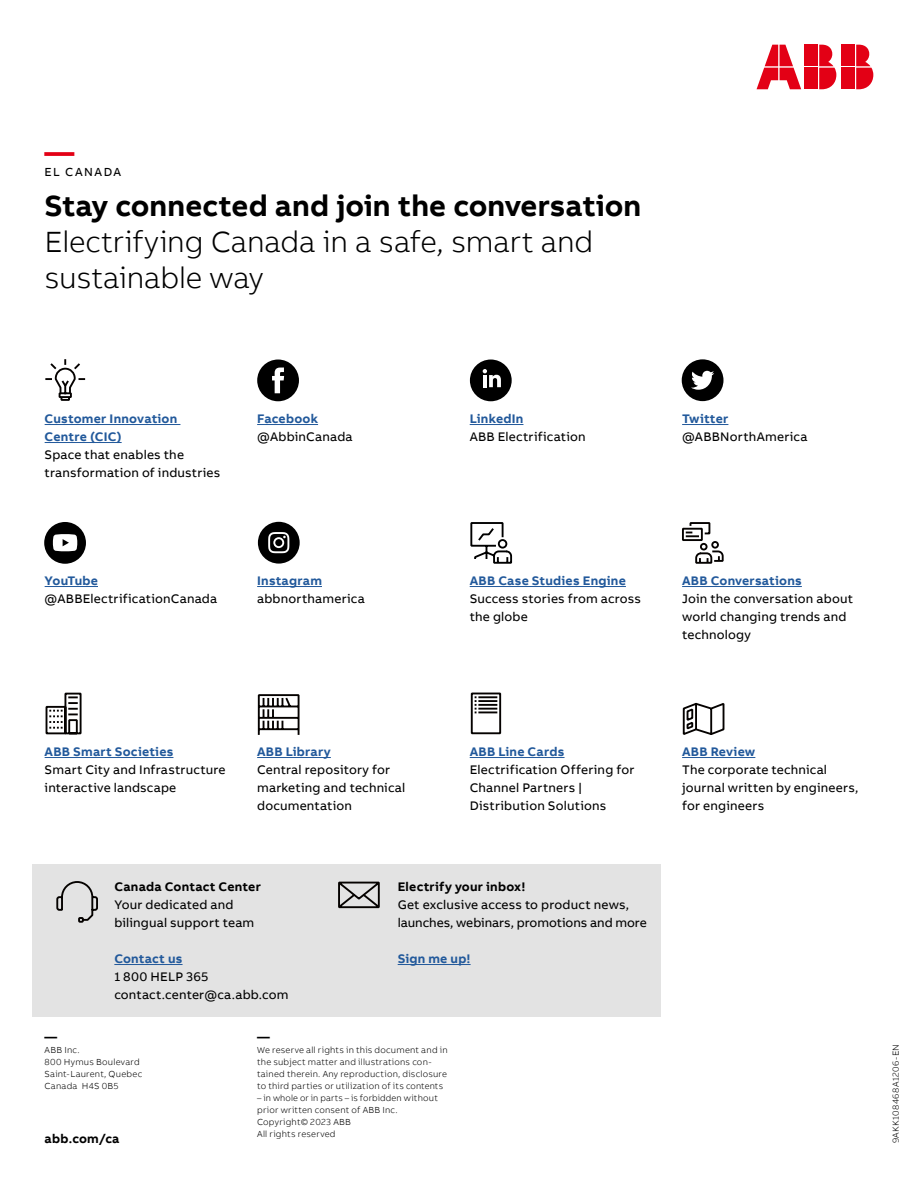
<style>
.page{position:relative;width:918px;height:1188px;background:#fff}
.page>*{position:absolute;margin:0;border:0;box-sizing:border-box;transform-origin:0 0}
.Subheadline_M_20pt_2{font:300 30px/36px "AB Bvoice";letter-spacing:-.01em;color:#000}
.Headline_M_20pt_24pt{font:700 30px "AB Bvoice";color:#000}
.Headline_M_20pt_24pt-2{font:700 30px "AB Bvoice";color:#e30015}
.Copytext_8_5pt_12pt{font:12.75px/18px "AB Bvoice";letter-spacing:.015em;color:#000}
.Paragraph_Title_8_5p{font:700 12.75px/18px "AB Bvoice";letter-spacing:.02em;color:#22599b}
.Paragraph_Title_8_5p-2{font:700 12.75px "AB Bvoice";letter-spacing:.02em;color:#000}
.Contact_8_5pt_12pt{font:700 12.75px "AB Bvoice";letter-spacing:.02em;color:#000}
.Paragraph_Title_8_5p-3{font:700 12.75px "AB Bvoice";letter-spacing:-.015em;color:#22599b}
.Category_M_8pt_9_6pt{font:12px "AB Bvoice";letter-spacing:.125em;color:#000}
.Additional_Informati{font:300 9px/12px "AB Bvoice";letter-spacing:.025em;color:#000}
</style>
<div class="page">
<div style="left:842px;top:45px;width:13px;height:21px;background:#e30015"></div>
<div style="left:842px;top:68px;width:13px;height:21px;background:#e30015"></div>
<svg style="left:856px;top:45px;width:17px;height:44px"></svg>
<svg style="left:757px;top:45px;width:44px;height:44px"></svg>
<div style="left:805px;top:45px;width:13px;height:21px;background:#e30015"></div>
<div style="left:805px;top:68px;width:13px;height:21px;background:#e30015"></div>
<svg style="left:819px;top:45px;width:17px;height:44px"></svg>
<hr style="left:45px;top:424px;width:135px;height:1px;background:#22599b">
<hr style="left:45px;top:442px;width:77px;height:1px;background:#22599b">
<hr style="left:45px;top:586px;width:53px;height:1px;background:#22599b">
<hr style="left:45px;top:757px;width:128px;height:1px;background:#22599b">
<hr style="left:257px;top:424px;width:61px;height:1px;background:#22599b">
<hr style="left:257px;top:586px;width:65px;height:1px;background:#22599b">
<hr style="left:257px;top:757px;width:74px;height:1px;background:#22599b">
<hr style="left:470px;top:424px;width:53px;height:1px;background:#22599b">
<hr style="left:470px;top:586px;width:156px;height:1px;background:#22599b">
<hr style="left:470px;top:757px;width:95px;height:1px;background:#22599b">
<hr style="left:682px;top:424px;width:46px;height:1px;background:#22599b">
<hr style="left:682px;top:586px;width:120px;height:1px;background:#22599b">
<hr style="left:682px;top:757px;width:73px;height:1px;background:#22599b">
<div style="left:257px;top:360px;width:42px;height:41px;background:#000;border-radius:50%"></div>
<svg style="left:272px;top:368px;width:12px;height:25px"></svg>
<div style="left:470px;top:360px;width:42px;height:41px;background:#000;border-radius:50%"></div>
<svg style="left:483px;top:369px;width:18px;height:18px"></svg>
<div style="left:682px;top:359px;width:41px;height:42px;background:#000;border-radius:50%"></div>
<svg style="left:691px;top:371px;width:23px;height:19px"></svg>
<div style="left:258px;top:522px;width:42px;height:42px;background:#000;border-radius:50%"></div>
<svg style="left:268px;top:532px;width:21px;height:21px"></svg>
<div style="left:44px;top:522px;width:42px;height:42px;background:#000;border-radius:50%"></div>
<svg style="left:53px;top:534px;width:24px;height:17px"></svg>
<svg style="left:45px;top:692px;width:37px;height:43px"></svg>
<svg style="left:257px;top:694px;width:43px;height:41px"></svg>
<svg style="left:682px;top:702px;width:43px;height:33px"></svg>
<svg style="left:470px;top:692px;width:32px;height:43px"></svg>
<svg style="left:45px;top:359px;width:41px;height:42px"></svg>
<svg style="left:682px;top:522px;width:42px;height:42px"></svg>
<svg style="left:470px;top:522px;width:43px;height:42px"></svg>
<div style="left:32px;top:864px;width:629px;height:153px;background:#e3e3e3"></div>
<hr style="left:114px;top:964px;width:69px;height:1px;background:#22599b">
<hr style="left:398px;top:964px;width:73px;height:1px;background:#22599b">
<svg style="left:56px;top:881px;width:42px;height:42px"></svg>
<svg style="left:338px;top:881px;width:42px;height:28px"></svg>
<p class="Headline_M_20pt_24pt-2" style="left:45px;top:132px;width:31px">—</p>
<p class="Category_M_8pt_9_6pt" style="left:45px;top:165px;width:78px">EL CANADA</p>
<p class="Headline_M_20pt_24pt" style="left:45px;top:186px;width:598px">Stay connected and join the conversation</p>
<p class="Subheadline_M_20pt_2" style="left:45px;top:223px;width:550px">Electrifying Canada in a safe, smart and sustainable way</p>
<p class="Paragraph_Title_8_5p" style="left:45px;top:409px;width:134px">Customer Innovation<br>Centre (CIC)</p>
<p class="Copytext_8_5pt_12pt" style="left:45px;top:445px;width:177px">Space that enables the transformation of industries</p>
<p class="Paragraph_Title_8_5p" style="left:257px;top:409px;width:62px">Facebook</p>
<p class="Copytext_8_5pt_12pt" style="left:257px;top:427px;width:97px">@AbbinCanada</p>
<p class="Paragraph_Title_8_5p-3" style="left:45px;top:572px;width:55px">YouTube</p>
<p class="Copytext_8_5pt_12pt" style="left:45px;top:589px;width:174px">@ABBElectrificationCanada</p>
<p class="Paragraph_Title_8_5p" style="left:257px;top:571px;width:66px">Instagram</p>
<p class="Copytext_8_5pt_12pt" style="left:257px;top:589px;width:109px">abbnorthamerica</p>
<p class="Paragraph_Title_8_5p" style="left:470px;top:409px;width:55px">LinkedIn</p>
<p class="Copytext_8_5pt_12pt" style="left:470px;top:427px;width:117px">ABB Electrification</p>
<p class="Paragraph_Title_8_5p" style="left:682px;top:409px;width:48px">Twitter</p>
<p class="Copytext_8_5pt_12pt" style="left:682px;top:427px;width:127px">@ABBNorthAmerica</p>
<p class="Paragraph_Title_8_5p" style="left:470px;top:571px;width:158px">ABB Case Studies Engine</p>
<p class="Copytext_8_5pt_12pt" style="left:470px;top:589px;width:173px">Success stories from across the globe</p>
<p class="Paragraph_Title_8_5p" style="left:682px;top:571px;width:121px">ABB Conversations</p>
<p class="Copytext_8_5pt_12pt" style="left:682px;top:589px;width:172px">Join the conversation about world changing trends and technology</p>
<p class="Paragraph_Title_8_5p" style="left:45px;top:742px;width:130px">ABB Smart Societies</p>
<p class="Copytext_8_5pt_12pt" style="left:45px;top:760px;width:182px">Smart City and Infrastructure interactive landscape</p>
<p class="Paragraph_Title_8_5p" style="left:257px;top:742px;width:75px">ABB Library</p>
<p class="Copytext_8_5pt_12pt" style="left:257px;top:760px;width:150px">Central repository for marketing and technical documentation</p>
<p class="Paragraph_Title_8_5p" style="left:470px;top:742px;width:96px">ABB Line Cards</p>
<p class="Copytext_8_5pt_12pt" style="left:470px;top:760px;width:166px">Electrification Offering for<br>Channel Partners |<br>Distribution Solutions</p>
<p class="Paragraph_Title_8_5p-2" style="left:114px;top:878px;width:148px">Canada Contact Center</p>
<p class="Copytext_8_5pt_12pt" style="left:114px;top:895px;width:121px">Your dedicated and</p>
<p class="Copytext_8_5pt_12pt" style="left:114px;top:913px;width:142px">bilingual support team</p>
<p class="Paragraph_Title_8_5p" style="left:114px;top:949px;width:70px">Contact us</p>
<p class="Copytext_8_5pt_12pt" style="left:114px;top:967px;width:96px">1 800 HELP 365</p>
<p class="Copytext_8_5pt_12pt" style="left:114px;top:985px;width:176px">contact.center@ca.abb.com</p>
<p class="Paragraph_Title_8_5p-2" style="left:398px;top:878px;width:129px">Electrify your inbox!</p>
<p class="Copytext_8_5pt_12pt" style="left:398px;top:895px;width:251px">Get exclusive access to product news, launches, webinars, promotions and more</p>
<p class="Paragraph_Title_8_5p" style="left:398px;top:949px;width:74px">Sign me up!</p>
<p class="Contact_8_5pt_12pt" style="left:45px;top:1028px;width:14px">—</p>
<p class="Additional_Informati" style="left:45px;top:1044px;width:37px">ABB Inc.</p>
<p class="Additional_Informati" style="left:45px;top:1056px;width:97px">800 Hymus Boulevard</p>
<p class="Additional_Informati" style="left:45px;top:1068px;width:99px">Saint-Laurent, Quebec</p>
<p class="Additional_Informati" style="left:45px;top:1080px;width:75px">Canada H4S 0B5</p>
<p class="Contact_8_5pt_12pt" style="left:45px;top:1131px;width:76px">abb.com/ca</p>
<p class="Contact_8_5pt_12pt" style="left:257px;top:1028px;width:14px">—</p>
<p class="Additional_Informati" style="left:257px;top:1044px;width:192px">We reserve all rights in this document and in the subject matter and illustrations con&shy;tained therein. Any reproduction, disclosure to third parties or utilization of its contents</p>
<p class="Additional_Informati" style="left:257px;top:1092px;width:182px">– in whole or in parts – is forbidden without prior written consent of ABB Inc.<br>Copyright© 2023 ABB</p>
<p class="Additional_Informati" style="left:257px;top:1128px;width:80px">All rights reserved</p>
<p class="Paragraph_Title_8_5p" style="left:682px;top:742px;width:75px">ABB Review</p>
<p class="Copytext_8_5pt_12pt" style="left:682px;top:760px;width:178px">The corporate technical journal written by engineers, for engineers</p>
<p class="Additional_Informati" style="left:890px;top:1143px;width:101px;rotate:-90deg">9AKK108468A1206-EN</p>
</div>
